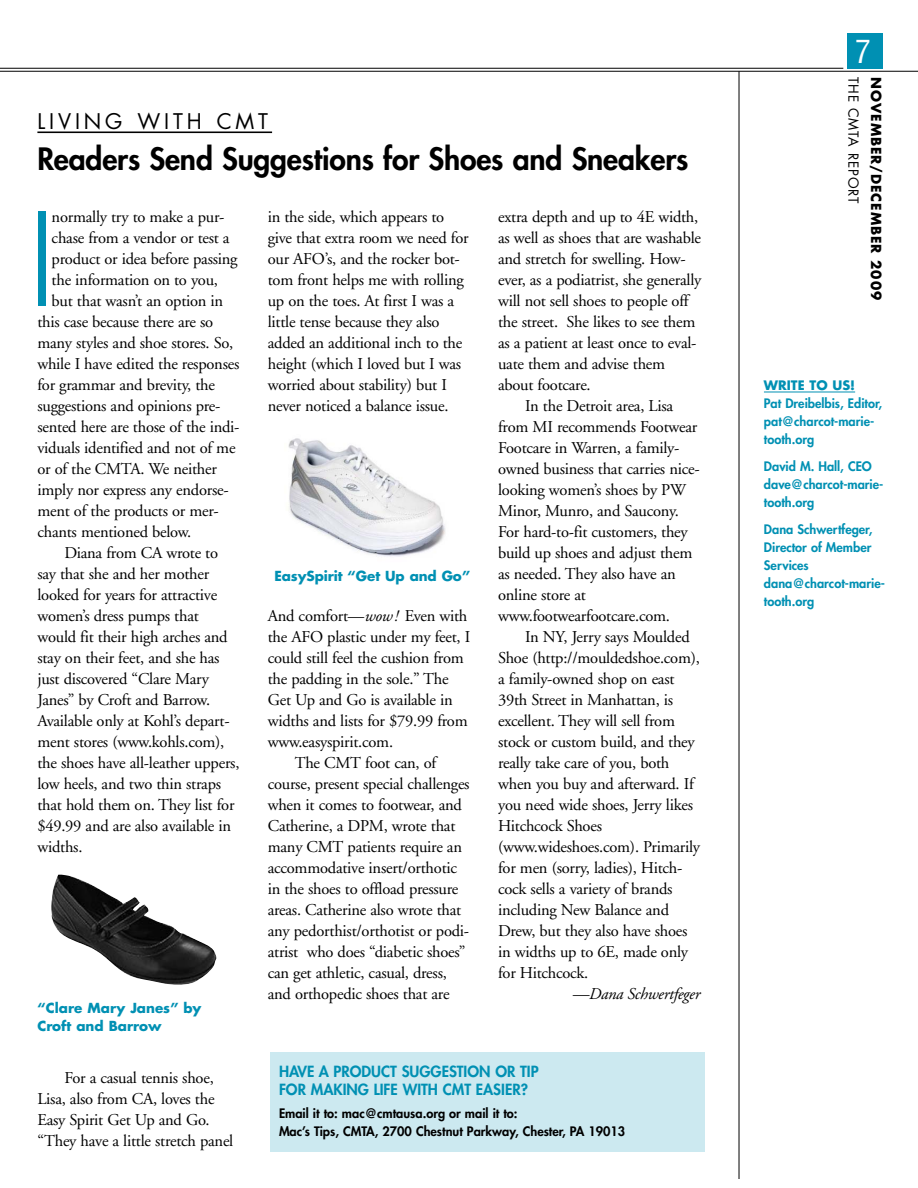
<style>
.page{position:relative;width:918px;height:1188px;background:#fff}
.page>*{position:absolute;margin:0;border:0;box-sizing:border-box;transform-origin:0 0}
.t1{font:300 condensed 125.85px "Futura";color:#0090b3;scale:.9 1}
.t2{font:condensed 31.5px "Helvetica";color:#fff}
.t3{font:800 30px "Futura";letter-spacing:-.005em;color:#000}
.t4{font:21px "Futura";letter-spacing:.185em;color:#000}
.t5{font:16.5px/21px "Adobe Garamond";letter-spacing:-.015em;color:#000}
.t6{font:italic 16.5px "Adobe Garamond";letter-spacing:-.015em;color:#000}
.t7{font:800 15px/18px "Futura";color:#0090b3}
.t8{font:700 13.5px/18px "Futura";color:#0090b3}
.t9{font:700 13.5px "Futura";letter-spacing:.07em;color:#000}
.t10{font:13.5px "Futura";letter-spacing:.06em;color:#000}
.t11{font:800 12.75px/18px "Futura";color:#0090b3}
.t12{font:800 12.75px/18px "Futura";color:#000}
.t13{font:700 12.75px "Futura";color:#0090b3}
.s1{font-style:italic}
</style>
<div class="page">
<hr style="left:0;top:71px;width:918px;height:1px;background:#000">
<hr style="left:0;top:68px;width:843px;height:1px;background:#000">
<div style="left:847px;top:34px;width:35px;height:35px;background:#0090b3"></div>
<hr style="left:739px;top:71px;width:1px;height:1108px;background:#000">
<hr style="left:37px;top:132px;width:235px;height:1px;background:#000">
<div style="left:270px;top:1052px;width:434px;height:100px;background:#cce9f0"></div>
<img style="left:288px;top:438px;width:158px;height:119px">
<img style="left:51px;top:874px;width:165px;height:111px">
<hr style="left:764px;top:392px;width:91px;height:1px;background:#0090b3">
<p class="t4" style="left:37px;top:112px;width:232px">LIVING WITH CMT</p>
<h3 class="t3" style="left:37px;top:144px;width:653px">Readers Send Suggestions for Shoes and Sneakers</h3>
<h1 class="t1" style="left:32px;top:205px;width:25px">I</h1>
<p class="t5" style="left:52px;top:208px;width:174px">normally try to make a pur-</p>
<p class="t5" style="left:52px;top:229px;width:180px">chase from a vendor or test a</p>
<p class="t5" style="left:52px;top:250px;width:187px">product or idea before passing</p>
<p class="t5" style="left:52px;top:271px;width:168px">the information on to you,</p>
<p class="t5" style="left:52px;top:292px;width:173px">but that wasn’t an option in</p>
<p class="t5" style="left:37px;top:313px;width:177px">this case because there are so</p>
<p class="t5" style="left:37px;top:334px;width:197px">many styles and shoe stores. So,</p>
<p class="t5" style="left:37px;top:355px;width:203px">while I have edited the responses</p>
<p class="t5" style="left:37px;top:376px;width:179px">for grammar and brevity, the</p>
<p class="t5" style="left:37px;top:397px;width:185px">suggestions and opinions pre-</p>
<p class="t5" style="left:37px;top:418px;width:204px">sented here are those of the indi-</p>
<p class="t5" style="left:37px;top:439px;width:200px">viduals identified and not of me</p>
<p class="t5" style="left:37px;top:460px;width:181px">or of the CMTA. We neither</p>
<p class="t5" style="left:37px;top:481px;width:193px">imply nor express any endorse-</p>
<p class="t5" style="left:37px;top:502px;width:183px">ment of the products or mer-</p>
<p class="t5" style="left:37px;top:523px;width:155px">chants mentioned below.</p>
<p class="t5" style="left:64px;top:544px;width:155px">Diana from CA wrote to</p>
<p class="t5" style="left:37px;top:565px;width:173px">say that she and her mother</p>
<p class="t5" style="left:37px;top:586px;width:181px">looked for years for attractive</p>
<p class="t5" style="left:37px;top:607px;width:163px">women’s dress pumps that</p>
<p class="t5" style="left:37px;top:628px;width:192px">would fit their high arches and</p>
<p class="t5" style="left:37px;top:649px;width:184px">stay on their feet, and she has</p>
<p class="t5" style="left:37px;top:670px;width:173px">just discovered “Clare Mary</p>
<p class="t5" style="left:37px;top:691px;width:174px">Janes” by Croft and Barrow.</p>
<p class="t5" style="left:37px;top:712px;width:194px">Available only at Kohl’s depart-</p>
<p class="t5" style="left:37px;top:733px;width:189px">ment stores (www.kohls.com),</p>
<p class="t5" style="left:37px;top:754px;width:204px">the shoes have all-leather uppers,</p>
<p class="t5" style="left:37px;top:775px;width:185px">low heels, and two thin straps</p>
<p class="t5" style="left:37px;top:796px;width:199px">that hold them on. They list for</p>
<p class="t5" style="left:37px;top:817px;width:195px">$49.99 and are also available in</p>
<p class="t5" style="left:37px;top:838px;width:47px">widths.</p>
<p class="t8" style="left:37px;top:1000px;width:165px">“Clare Mary Janes” by<br>Croft and Barrow</p>
<p class="t5" style="left:37px;top:1069px;width:197px;text-indent:27px">For a casual tennis shoe,<br>Lisa, also from CA, loves the<br>Easy Spirit Get Up and Go. “They have a little stretch panel</p>
<p class="t5" style="left:268px;top:208px;width:202px">in the side, which appears to give that extra room we need for our AFO’s, and the rocker bot&shy;tom front helps me with rolling up on the toes. At first I was a little tense because they also added an additional inch to the height (which I loved but I was worried about stability) but I never noticed a balance issue.</p>
<p class="t8" style="left:274px;top:568px;width:197px">EasySpirit “Get Up and Go”</p>
<p class="t5" style="left:268px;top:607px;width:201px">And comfort—<span class="s1">wow !</span> Even with</p>
<p class="t5" style="left:268px;top:628px;width:204px">the AFO plastic under my feet, I</p>
<p class="t5" style="left:268px;top:649px;width:198px">could still feel the cushion from</p>
<p class="t5" style="left:268px;top:670px;width:182px">the padding in the sole.” The</p>
<p class="t5" style="left:268px;top:691px;width:186px">Get Up and Go is available in</p>
<p class="t5" style="left:268px;top:712px;width:201px">widths and lists for $79.99 from</p>
<p class="t5" style="left:268px;top:733px;width:127px">www.easyspirit.com.</p>
<p class="t5" style="left:295px;top:754px;width:143px">The CMT foot can, of</p>
<p class="t5" style="left:268px;top:775px;width:203px">course, present special challenges</p>
<p class="t5" style="left:268px;top:796px;width:196px">when it comes to footwear, and</p>
<p class="t5" style="left:268px;top:817px;width:189px">Catherine, a DPM, wrote that</p>
<p class="t5" style="left:268px;top:838px;width:196px">many CMT patients require an</p>
<p class="t5" style="left:268px;top:859px;width:191px">accommodative insert/orthotic</p>
<p class="t5" style="left:268px;top:880px;width:192px">in the shoes to offload pressure</p>
<p class="t5" style="left:268px;top:901px;width:195px">areas. Catherine also wrote that</p>
<p class="t5" style="left:268px;top:922px;width:203px">any pedorthist/orthotist or podi-</p>
<p class="t5" style="left:268px;top:943px;width:199px">atrist who does “diabetic shoes”</p>
<p class="t5" style="left:268px;top:964px;width:181px">can get athletic, casual, dress,</p>
<p class="t5" style="left:268px;top:985px;width:183px">and orthopedic shoes that are</p>
<p class="t5" style="left:498px;top:208px;width:202px">extra depth and up to 4E width,</p>
<p class="t5" style="left:498px;top:229px;width:204px">as well as shoes that are washable</p>
<p class="t5" style="left:498px;top:250px;width:189px">and stretch for swelling. How-</p>
<p class="t5" style="left:498px;top:271px;width:205px">ever, as a podiatrist, she generally</p>
<p class="t5" style="left:498px;top:292px;width:192px">will not sell shoes to people off</p>
<p class="t5" style="left:498px;top:313px;width:199px">the street. She likes to see them</p>
<p class="t5" style="left:498px;top:334px;width:200px">as a patient at least once to eval-</p>
<p class="t5" style="left:498px;top:355px;width:169px">uate them and advise them</p>
<p class="t5" style="left:498px;top:376px;width:94px">about footcare.</p>
<p class="t5" style="left:525px;top:397px;width:150px">In the Detroit area, Lisa</p>
<p class="t5" style="left:498px;top:418px;width:201px">from MI recommends Footwear</p>
<p class="t5" style="left:498px;top:439px;width:183px">Footcare in Warren, a family-</p>
<p class="t5" style="left:498px;top:460px;width:203px">owned business that carries nice-</p>
<p class="t5" style="left:498px;top:481px;width:189px">looking women’s shoes by PW</p>
<p class="t5" style="left:498px;top:502px;width:182px">Minor, Munro, and Saucony.</p>
<p class="t5" style="left:498px;top:523px;width:191px">For hard-to-fit customers, they</p>
<p class="t5" style="left:498px;top:544px;width:196px">build up shoes and adjust them</p>
<p class="t5" style="left:498px;top:565px;width:179px">as needed. They also have an</p>
<p class="t5" style="left:498px;top:586px;width:89px">online store at</p>
<p class="t5" style="left:498px;top:607px;width:173px">www.footwearfootcare.com.</p>
<p class="t5" style="left:525px;top:628px;width:166px">In NY, Jerry says Moulded</p>
<p class="t5" style="left:498px;top:649px;width:203px">Shoe (http://mouldedshoe.com),</p>
<p class="t5" style="left:498px;top:670px;width:178px">a family-owned shop on east</p>
<p class="t5" style="left:498px;top:691px;width:177px">39th Street in Manhattan, is</p>
<p class="t5" style="left:498px;top:712px;width:178px">excellent. They will sell from</p>
<p class="t5" style="left:498px;top:733px;width:198px">stock or custom build, and they</p>
<p class="t5" style="left:498px;top:754px;width:173px">really take care of you, both</p>
<p class="t5" style="left:498px;top:775px;width:197px">when you buy and afterward. If</p>
<p class="t5" style="left:498px;top:796px;width:196px">you need wide shoes, Jerry likes</p>
<p class="t5" style="left:498px;top:817px;width:105px">Hitchcock Shoes</p>
<p class="t5" style="left:498px;top:838px;width:204px">(www.wideshoes.com). Primarily</p>
<p class="t5" style="left:498px;top:859px;width:186px">for men (sorry, ladies), Hitch-</p>
<p class="t5" style="left:498px;top:880px;width:176px">cock sells a variety of brands</p>
<p class="t5" style="left:498px;top:901px;width:172px">including New Balance and</p>
<p class="t5" style="left:498px;top:922px;width:191px">Drew, but they also have shoes</p>
<p class="t5" style="left:498px;top:943px;width:192px">in widths up to 6E, made only</p>
<p class="t5" style="left:498px;top:964px;width:92px">for Hitchcock.</p>
<p class="t6" style="left:572px;top:987px;width:129px">—Dana Schwertfeger</p>
<p class="t7" style="left:279px;top:1064px;width:261px">HAVE A PRODUCT SUGGESTION OR TIP<br>FOR MAKING LIFE WITH CMT EASIER?</p>
<p class="t12" style="left:279px;top:1105px;width:348px">Email it to: mac@cmtausa.org or mail it to:<br>Mac’s Tips, CMTA, 2700 Chestnut Parkway, Chester, PA 19013</p>
<h2 class="t2" style="left:855px;top:39px;width:17px">7</h2>
<p class="t10" style="left:860px;top:77px;width:127px;rotate:90deg">THE CMTA REPORT</p>
<p class="t9" style="left:882px;top:77px;width:224px;rotate:90deg">NOVEMBER/DECEMBER 2009</p>
<p class="t13" style="left:764px;top:379px;width:93px">WRITE TO US!</p>
<p class="t11" style="left:764px;top:395px;width:120px">Pat Dreibelbis, Editor, pat@charcot-marie&shy;tooth.org</p>
<p class="t11" style="left:764px;top:458px;width:121px">David M. Hall, CEO dave@charcot-marie&shy;tooth.org</p>
<p class="t11" style="left:764px;top:521px;width:123px">Dana Schwertfeger,<br>Director of Member<br>Services dana@charcot-marie&shy;tooth.org</p>
</div>
